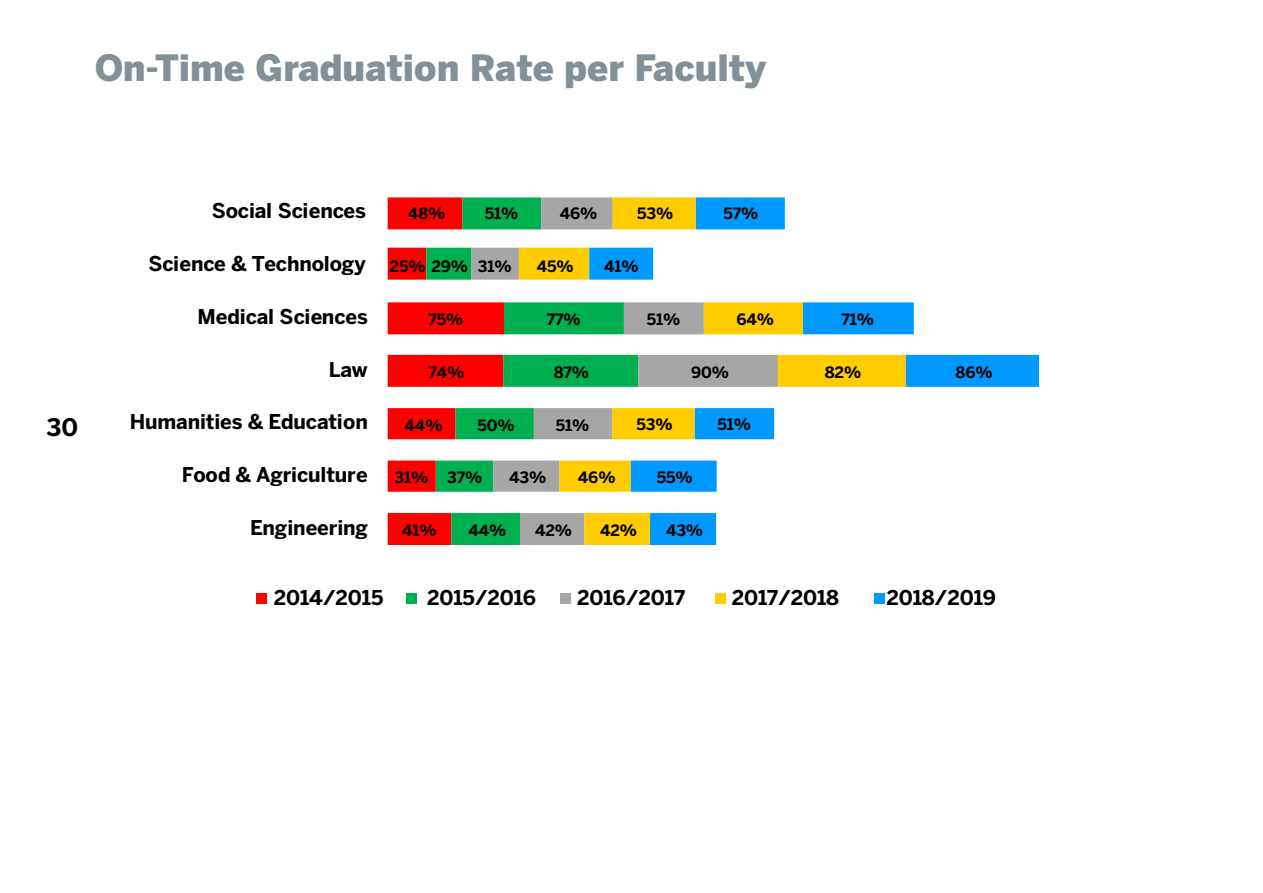
<style>
.page{position:relative;width:1263px;height:893px;background:#fff}
.page>*{position:absolute;margin:0;border:0;box-sizing:border-box;transform-origin:0 0}
.t1{font:900 36px "Benton Sans";color:#839097}
.t2{font:700 24px "Benton Sans";color:#000}
.t3{font:700 20.25px "Benton Sans";letter-spacing:-.005em;color:#000}
.t4{font:700 15.6px "Benton Sans";letter-spacing:-.005em;color:#000}
</style>
<div class="page">
<svg style="left:388px;top:197px;width:38px;height:348px"></svg>
<svg style="left:426px;top:197px;width:45px;height:348px"></svg>
<svg style="left:471px;top:197px;width:48px;height:348px"></svg>
<svg style="left:519px;top:197px;width:70px;height:348px"></svg>
<svg style="left:589px;top:197px;width:450px;height:348px"></svg>
<div style="left:256px;top:593px;width:11px;height:11px;background:#f00"></div>
<div style="left:406px;top:593px;width:11px;height:11px;background:#00b050"></div>
<div style="left:560px;top:593px;width:11px;height:11px;background:#a6a6a6"></div>
<div style="left:715px;top:593px;width:11px;height:11px;background:#fc0"></div>
<div style="left:874px;top:593px;width:11px;height:11px;background:#09f"></div>
<h1 class="t1" style="left:95px;top:46px;width:673px">On-Time Graduation Rate per Faculty</h1>
<p class="t2" style="left:46px;top:413px;width:33px">30</p>
<p class="t3" style="left:212px;top:198px;width:156px">Social Sciences</p>
<p class="t4" style="left:408px;top:204px;width:39px">48%</p>
<p class="t4" style="left:485px;top:204px;width:35px">51%</p>
<p class="t4" style="left:560px;top:204px;width:39px">46%</p>
<p class="t4" style="left:637px;top:204px;width:38px">53%</p>
<p class="t4" style="left:723px;top:204px;width:36px">57%</p>
<p class="t3" style="left:148px;top:251px;width:219px">Science &amp; Technology</p>
<p class="t4" style="left:390px;top:257px;width:80px">25% 29%</p>
<p class="t4" style="left:478px;top:257px;width:35px">31%</p>
<p class="t4" style="left:537px;top:257px;width:38px">45%</p>
<p class="t4" style="left:604px;top:257px;width:36px">41%</p>
<p class="t3" style="left:198px;top:304px;width:172px">Medical Sciences</p>
<p class="t4" style="left:429px;top:310px;width:36px">75%</p>
<p class="t4" style="left:547px;top:310px;width:35px">77%</p>
<p class="t4" style="left:647px;top:310px;width:35px">51%</p>
<p class="t4" style="left:736px;top:310px;width:39px">64%</p>
<p class="t4" style="left:841px;top:310px;width:34px">71%</p>
<p class="t3" style="left:329px;top:357px;width:40px">Law</p>
<p class="t4" style="left:428px;top:363px;width:37px">74%</p>
<p class="t4" style="left:554px;top:363px;width:37px">87%</p>
<p class="t4" style="left:691px;top:363px;width:40px">90%</p>
<p class="t4" style="left:825px;top:363px;width:38px">82%</p>
<p class="t4" style="left:955px;top:363px;width:39px">86%</p>
<p class="t3" style="left:130px;top:410px;width:240px">Humanities &amp; Education</p>
<p class="t4" style="left:404px;top:416px;width:40px">44%</p>
<p class="t4" style="left:477px;top:416px;width:39px">50%</p>
<p class="t4" style="left:556px;top:415px;width:35px">51%</p>
<p class="t4" style="left:636px;top:415px;width:38px">53%</p>
<p class="t4" style="left:717px;top:415px;width:35px">51%</p>
<p class="t3" style="left:182px;top:463px;width:187px">Food &amp; Agriculture</p>
<p class="t4" style="left:395px;top:468px;width:35px">31%</p>
<p class="t4" style="left:447px;top:468px;width:37px">37%</p>
<p class="t4" style="left:509px;top:468px;width:39px">43%</p>
<p class="t4" style="left:578px;top:468px;width:39px">46%</p>
<p class="t4" style="left:657px;top:468px;width:37px">55%</p>
<p class="t3" style="left:250px;top:516px;width:119px">Engineering</p>
<p class="t4" style="left:402px;top:521px;width:36px">41%</p>
<p class="t4" style="left:468px;top:521px;width:39px">44%</p>
<p class="t4" style="left:535px;top:521px;width:39px">42%</p>
<p class="t4" style="left:600px;top:521px;width:39px">42%</p>
<p class="t4" style="left:666px;top:521px;width:39px">43%</p>
<p class="t3" style="left:274px;top:585px;width:111px">2014/2015</p>
<p class="t3" style="left:427px;top:585px;width:111px">2015/2016</p>
<p class="t3" style="left:577px;top:585px;width:109px">2016/2017</p>
<p class="t3" style="left:732px;top:585px;width:109px">2017/2018</p>
<p class="t3" style="left:886px;top:585px;width:111px">2018/2019</p>
</div>
